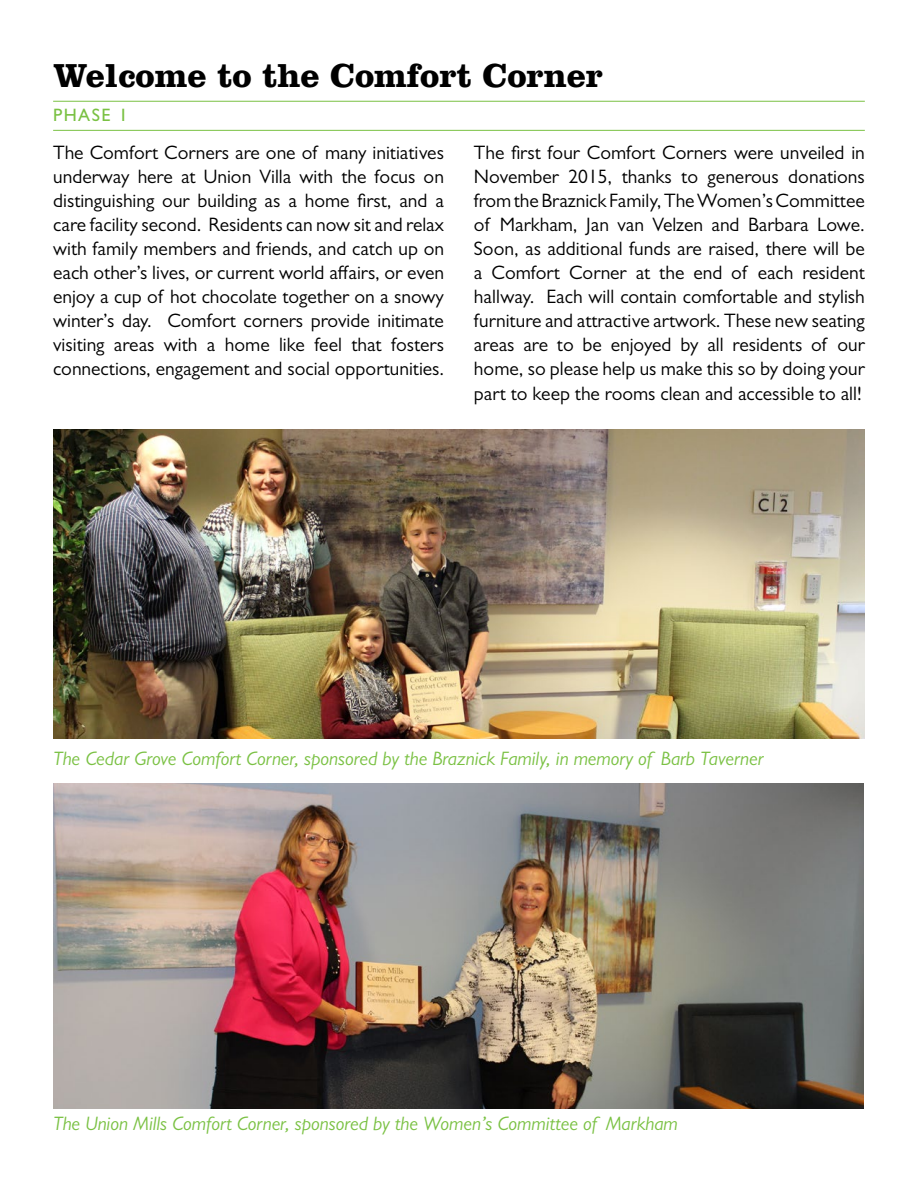
<style>
.page{position:relative;width:918px;height:1188px;background:#fff}
.page>*{position:absolute;margin:0;border:0;box-sizing:border-box;transform-origin:0 0}
.t1{font:700 34.5px "Clarendon LT Std";color:#000}
.t2{font:19.5px/24.2px "Gill Sans MT Pro";color:#000;text-align:justify}
.t3{font:italic 19.5px "Gill Sans MT Pro";color:#7ac143}
.t4{font:500 18px "Gill Sans MT Pro";letter-spacing:.08em;color:#7ac143}
</style>
<div class="page">
<hr style="left:53px;top:101px;width:812px;height:1px;background:#7ac143">
<hr style="left:53px;top:130px;width:812px;height:1px;background:#7ac143">
<img style="left:54px;top:430px;width:811px;height:308px">
<img style="left:54px;top:783px;width:810px;height:325px">
<h1 class="t1" style="left:53px;top:55px;width:552px">Welcome to the Comfort Corner</h1>
<p class="t4" style="left:53px;top:104px;width:76px">PHASE 1</p>
<p class="t2" style="left:53px;top:140px;width:392px">The Comfort Corners are one of many initiatives underway here at Union Villa with the focus on distinguishing our building as a home first, and a care facility second. Residents can now sit and relax with family members and friends, and catch up on each other’s lives, or current world affairs, or even enjoy a cup of hot chocolate together on a snowy winter’s day. Comfort corners provide initimate visiting areas with a home like feel that fosters connections, engagement and social opportunities.</p>
<p class="t2" style="left:474px;top:140px;width:392px">The first four Comfort Corners were unveiled in November 2015, thanks to generous donations from the Braznick Family, The Women’s Committee of Markham, Jan van Velzen and Barbara Lowe.<br>Soon, as additional funds are raised, there will be a Comfort Corner at the end of each resident hallway. Each will contain comfortable and stylish furniture and attractive artwork. These new seating areas are to be enjoyed by all residents of our home, so please help us make this so by doing your part to keep the rooms clean and accessible to all!</p>
<p class="t3" style="left:53px;top:747px;width:712px">The Cedar Grove Comfort Corner, sponsored by the Braznick Family, in memory of Barb Taverner</p>
<p class="t3" style="left:53px;top:1112px;width:626px">The Union Mills Comfort Corner, sponsored by the Women’s Committee of Markham</p>
</div>
